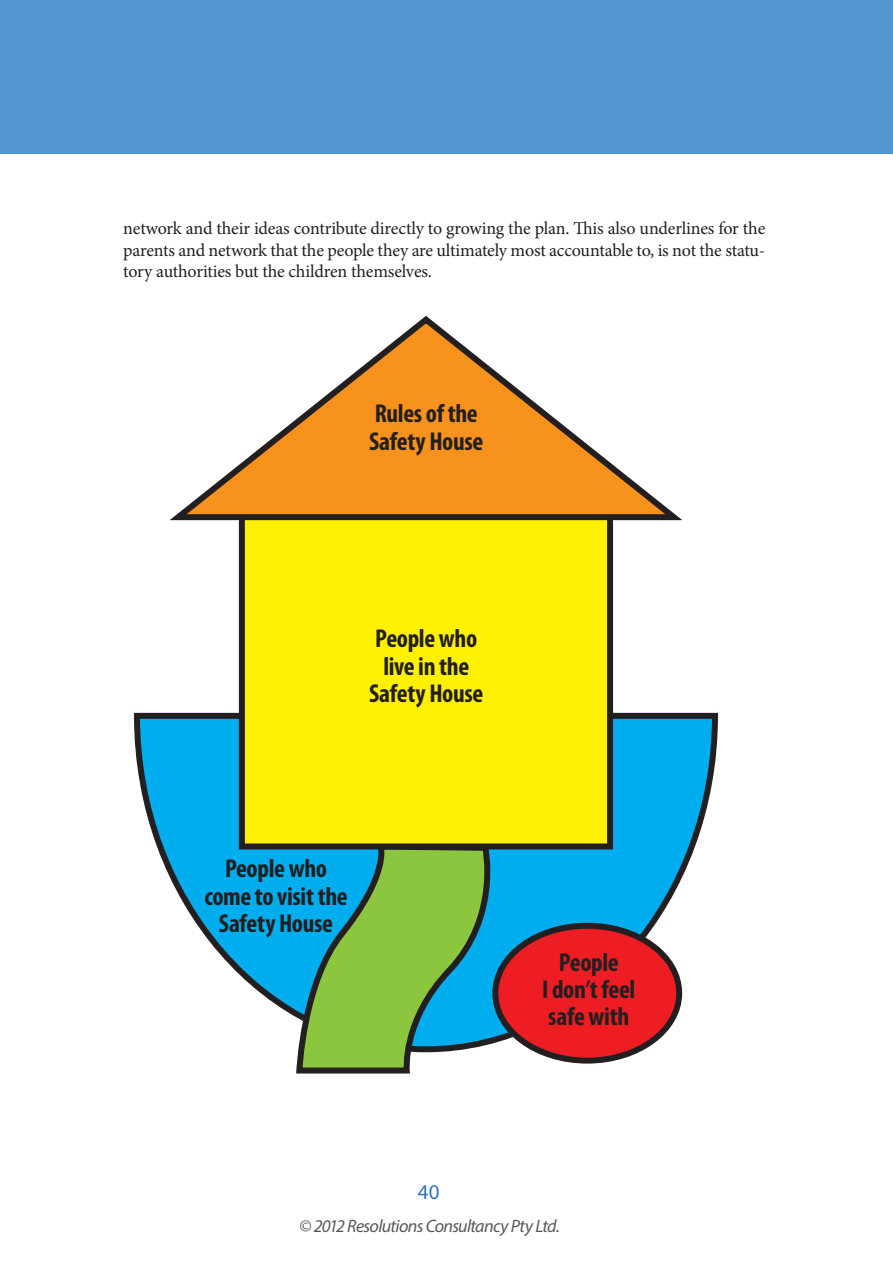
<style>
.page{position:relative;width:893px;height:1263px;background:#fff}
.page>*{position:absolute;margin:0;border:0;box-sizing:border-box;transform-origin:0 0}
.t1{font:700 condensed 25.95px/27.3px "Myriad Pro";letter-spacing:-.015em;color:#231f20;text-align:center}
.t2{font:21px "Myriad Pro";color:#3073ba}
.t3{font:18px/21.6px "Minion Pro";letter-spacing:-.015em;color:#231f20;text-align:justify}
.t4{font:italic 18px "Myriad Pro";letter-spacing:-.04em;color:#57585a}
</style>
<div class="page">
<div style="left:0;top:0;width:893px;height:153px;background:#5395d0"></div>
<svg style="left:134px;top:710px;width:584px;height:345px"></svg>
<div style="left:495px;top:926px;width:184px;height:134px;background:#ee1d23;border-radius:50%"></div>
<div style="left:492px;top:923px;width:190px;height:140px;border:6px solid #231f20;border-radius:50%"></div>
<svg style="left:293px;top:849px;width:207px;height:225px;background:#5ab07f"></svg>
<div style="left:242px;top:512px;width:368px;height:334px;background:#fff101"></div>
<div style="left:239px;top:509px;width:374px;height:340px;border:6px solid #231f20"></div>
<svg style="left:170px;top:316px;width:512px;height:207px"></svg>
<p class="t3" style="left:123px;top:218px;width:644px">network and their ideas contribute directly to growing the plan. This also underlines for the parents and network that the people they are ultimately most accountable to, is not the statu&shy;tory authorities but the children themselves.</p>
<h1 class="t1" style="left:369px;top:400px;width:116px;text-align:left">Rules of the<br>Safety House</h1>
<h1 class="t1" style="left:369px;top:626px;width:116px">People who live in the<br>Safety House</h1>
<h1 class="t1" style="left:204px;top:855px;width:145px">People who come to visit the<br>Safety House</h1>
<h1 class="t1" style="left:542px;top:949px;width:95px">People<br>I don’t feel safe with</h1>
<p class="t2" style="left:418px;top:1178px;width:23px">40</p>
<p class="t4" style="left:299px;top:1215px;width:262px">© 2012 Resolutions Consultancy Pty Ltd.</p>
</div>
